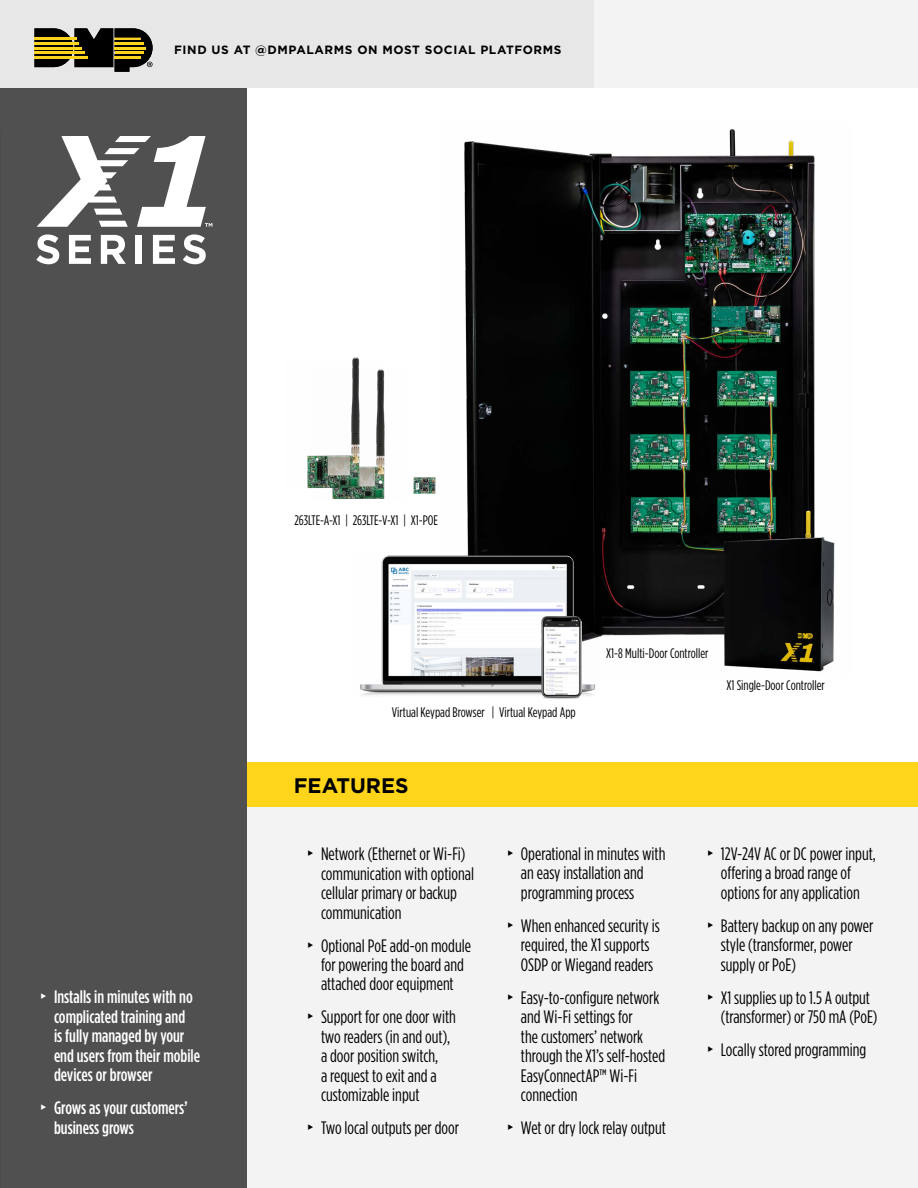
<style>
.page{position:relative;width:918px;height:1188px;background:#fff}
.page>*{position:absolute;margin:0;border:0;box-sizing:border-box;transform-origin:0 0}
.t1{font:700 21px "Gotham";color:#000}
.t2{font:18px/19.5px "Gotham Condensed";color:#000101}
.t3{font:500 18px/19.5px "Gotham Condensed";color:#fff}
.t4{font:13.8px "Gotham Condensed";color:#000}
.t5{font:700 12px "Gotham";letter-spacing:.05em;color:#000}
.s1{font-family:"Arial Unicode MS";font-weight:400}
.s2{font-family:"Arial Unicode MS"}
</style>
<div class="page">
<div style="left:244px;top:803px;width:674px;height:385px;background:#f3f3f3"></div>
<div style="left:0;top:0;width:918px;height:88px;background:#f3f3f3"></div>
<div style="left:0;top:0;width:594px;height:88px;background:#e7e7e7"></div>
<svg style="left:34px;top:28px;width:119px;height:44px"></svg>
<hr style="left:34px;top:38px;width:43px;height:2px;background:#ffd420">
<hr style="left:115px;top:38px;width:26px;height:2px;background:#ffd420">
<hr style="left:34px;top:56px;width:54px;height:2px;background:#ffd420">
<hr style="left:115px;top:56px;width:26px;height:2px;background:#ffd420">
<hr style="left:34px;top:52px;width:51px;height:2px;background:#ffd420">
<hr style="left:115px;top:52px;width:29px;height:2px;background:#ffd420">
<hr style="left:34px;top:47px;width:48px;height:2px;background:#ffd420">
<hr style="left:115px;top:47px;width:31px;height:2px;background:#ffd420">
<hr style="left:34px;top:42px;width:45px;height:3px;background:#ffd420">
<hr style="left:115px;top:42px;width:29px;height:3px;background:#ffd420">
<div style="left:247px;top:763px;width:671px;height:44px;background:#fed51b"></div>
<div style="left:0;top:88px;width:247px;height:1100px;background:#4f504f"></div>
<hr style="left:0;top:88px;width:1px;height:42px;background:#fed51b">
<hr style="left:0;top:130px;width:2px;height:1058px;background:#000">
<img style="left:464px;top:129px;width:371px;height:543px">
<img style="left:360px;top:552px;width:241px;height:144px">
<img style="left:541px;top:617px;width:41px;height:82px">
<img style="left:413px;top:478px;width:23px;height:16px">
<img style="left:310px;top:369px;width:75px;height:130px">
<img style="left:307px;top:357px;width:74px;height:131px">
<svg style="left:37px;top:136px;width:175px;height:91px"></svg>
<svg style="left:36px;top:234px;width:23px;height:30px"></svg>
<svg style="left:69px;top:235px;width:22px;height:29px"></svg>
<svg style="left:101px;top:235px;width:25px;height:29px"></svg>
<div style="left:135px;top:235px;width:7px;height:29px;background:#fff"></div>
<svg style="left:153px;top:235px;width:22px;height:29px"></svg>
<svg style="left:183px;top:234px;width:23px;height:30px"></svg>
<p class="t5" style="left:174px;top:42px;width:389px">FIND US AT @DMPALARMS ON MOST SOCIAL PLATFORMS</p>
<p class="t3" style="left:54px;top:987px;width:148px;text-indent:-17px"><span class="s1">▸</span> Installs in minutes with no complicated training and<br>is fully managed by your end users from their mobile devices or browser</p>
<p class="t3" style="left:54px;top:1098px;width:135px;text-indent:-17px"><span class="s1">▸</span> Grows as your customers’ business grows</p>
<p class="t4" style="left:294px;top:513px;width:145px">263LTE-A-X1 | 263LTE-V-X1 | X1-POE</p>
<p class="t4" style="left:392px;top:705px;width:185px">Virtual Keypad Browser | Virtual Keypad App</p>
<p class="t1" style="left:294px;top:772px;width:116px">FEATURES</p>
<p class="t4" style="left:606px;top:645px;width:104px">X1-8 Multi-Door Controller</p>
<p class="t4" style="left:726px;top:678px;width:100px">X1 Single-Door Controller</p>
<p class="t2" style="left:321px;top:844px;width:155px;text-indent:-17px"><span class="s2">▸</span> Network (Ethernet or Wi-Fi) communication with optional cellular primary or backup communication</p>
<p class="t2" style="left:305px;top:935px;width:168px;text-align:center"><span class="s2">▸</span> Optional PoE add-on module for powering the board and attached door equipment</p>
<p class="t2" style="left:321px;top:1007px;width:136px;text-indent:-17px"><span class="s2">▸</span> Support for one door with two readers (in and out), a door position switch,<br>a request to exit and a customizable input</p>
<p class="t2" style="left:305px;top:1118px;width:156px"><span class="s2">▸</span> Two local outputs per door</p>
<p class="t2" style="left:521px;top:844px;width:146px;text-indent:-17px"><span class="s2">▸</span> Operational in minutes with an easy installation and programming process</p>
<p class="t2" style="left:504px;top:916px;width:157px;text-align:center"><span class="s2">▸</span> When enhanced security is required, the X1 supports<br>OSDP or Wiegand readers</p>
<p class="t2" style="left:521px;top:988px;width:146px;text-indent:-17px"><span class="s2">▸</span> Easy-to-configure network and Wi-Fi settings for<br>the customers’ network through the X1’s self-hosted<br>EasyConnectAP™ Wi-Fi connection</p>
<p class="t2" style="left:504px;top:1118px;width:163px"><span class="s2">▸</span> Wet or dry lock relay output</p>
<p class="t2" style="left:704px;top:844px;width:173px;text-align:center"><span class="s2">▸</span> 12V-24V AC or DC power input, offering a broad range of options for any application</p>
<p class="t2" style="left:721px;top:916px;width:154px;text-indent:-17px"><span class="s2">▸</span> Battery backup on any power style (transformer, power supply or PoE)</p>
<p class="t2" style="left:721px;top:988px;width:158px;text-indent:-17px"><span class="s2">▸</span> X1 supplies up to 1.5 A output (transformer) or 750 mA (PoE)</p>
<p class="t2" style="left:704px;top:1040px;width:163px"><span class="s2">▸</span> Locally stored programming</p>
</div>
